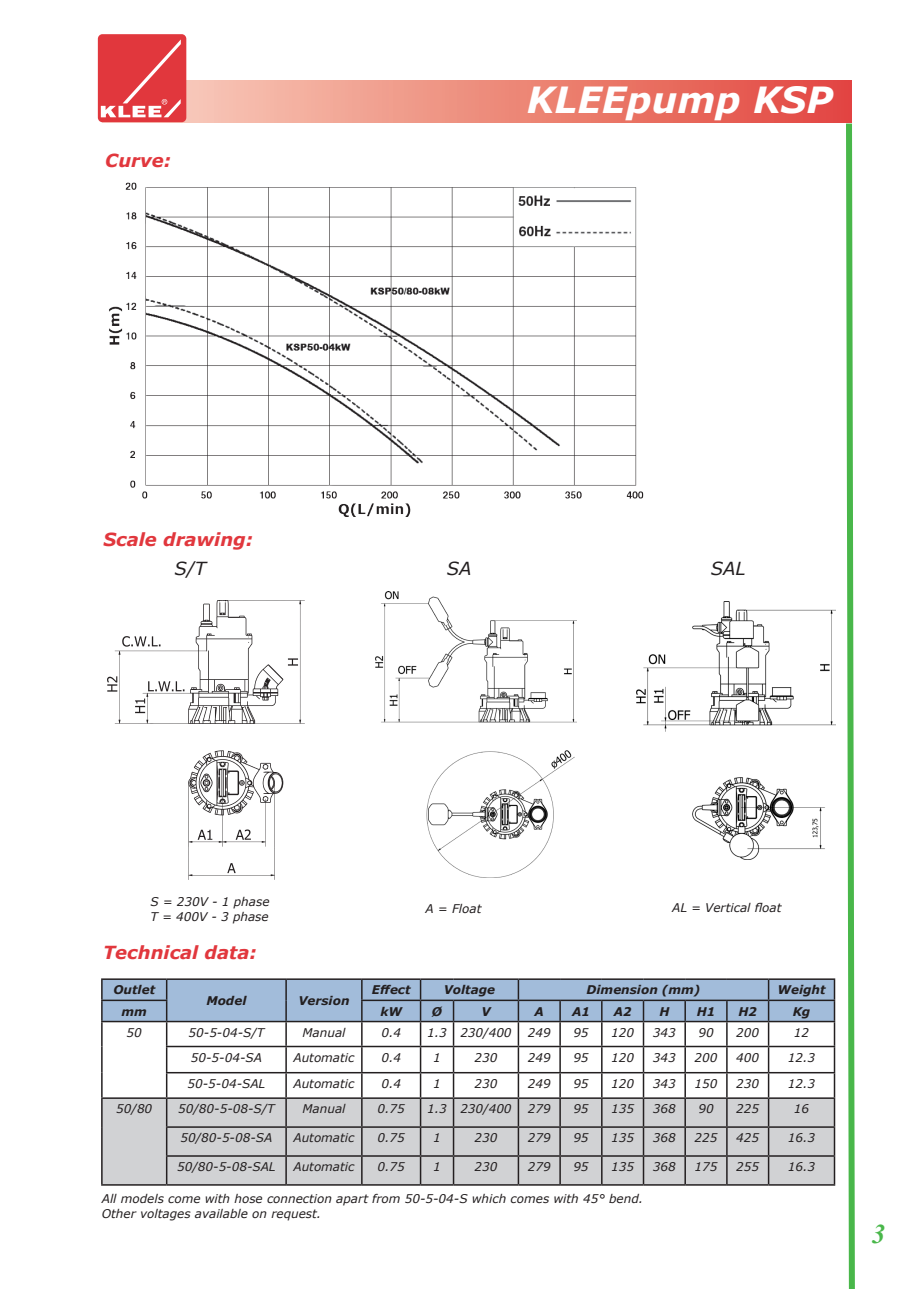
<style>
.page{position:relative;width:919px;height:1289px;background:#fff}
.page>*{position:absolute;margin:0;border:0;box-sizing:border-box;transform-origin:0 0}
.t1{font:italic 700 36px "Verdana";color:#fff}
.t2{font:italic 700 27px "Times New Roman";color:#49b74a}
.t3{font:italic 700 18px "Verdana";color:#e1373d}
.t4{font:italic 18px "Verdana";color:#231f20}
.t5{font:italic 12px "Verdana";color:#231f20}
.t6{font:italic 700 12px "Verdana";color:#231f20}
</style>
<div class="page">
<svg style="left:183px;top:80px;width:668px;height:42px;background:#ec8678"></svg>
<div style="left:98px;top:34px;width:88px;height:88px;background:#e1373d;border-radius:5px"></div>
<svg style="left:101px;top:39px;width:80px;height:78px"></svg>
<svg style="left:842px;top:118px;width:13px;height:1170px"></svg>
<img style="left:109px;top:182px;width:535px;height:335px">
<img style="left:107px;top:600px;width:197px;height:279px">
<img style="left:376px;top:591px;width:200px;height:286px">
<img style="left:637px;top:601px;width:198px;height:258px">
<hr style="left:101px;top:978px;width:66px;height:1px;background:#231f20">
<hr style="left:167px;top:978px;width:119px;height:1px;background:#231f20">
<hr style="left:286px;top:978px;width:76px;height:1px;background:#231f20">
<hr style="left:362px;top:978px;width:58px;height:1px;background:#231f20">
<hr style="left:420px;top:978px;width:33px;height:1px;background:#231f20">
<hr style="left:453px;top:978px;width:65px;height:1px;background:#231f20">
<hr style="left:518px;top:978px;width:42px;height:1px;background:#231f20">
<hr style="left:560px;top:978px;width:41px;height:1px;background:#231f20">
<hr style="left:601px;top:978px;width:42px;height:1px;background:#231f20">
<hr style="left:643px;top:978px;width:42px;height:1px;background:#231f20">
<hr style="left:685px;top:978px;width:41px;height:1px;background:#231f20">
<hr style="left:726px;top:978px;width:42px;height:1px;background:#231f20">
<hr style="left:768px;top:978px;width:67px;height:1px;background:#231f20">
<svg style="left:101px;top:979px;width:734px;height:205px"></svg>
<hr style="left:768px;top:1155px;width:67px;height:1px;background:#231f20">
<hr style="left:767px;top:1156px;width:2px;height:28px;background:#231f20">
<hr style="left:833px;top:1156px;width:2px;height:28px;background:#231f20">
<hr style="left:101px;top:1184px;width:66px;height:1px;background:#231f20">
<hr style="left:167px;top:1184px;width:119px;height:1px;background:#231f20">
<hr style="left:286px;top:1184px;width:76px;height:1px;background:#231f20">
<hr style="left:362px;top:1184px;width:58px;height:1px;background:#231f20">
<hr style="left:420px;top:1184px;width:33px;height:1px;background:#231f20">
<hr style="left:453px;top:1184px;width:65px;height:1px;background:#231f20">
<hr style="left:518px;top:1184px;width:42px;height:1px;background:#231f20">
<hr style="left:560px;top:1184px;width:41px;height:1px;background:#231f20">
<hr style="left:601px;top:1184px;width:42px;height:1px;background:#231f20">
<hr style="left:643px;top:1184px;width:42px;height:1px;background:#231f20">
<hr style="left:685px;top:1184px;width:41px;height:1px;background:#231f20">
<hr style="left:726px;top:1184px;width:42px;height:1px;background:#231f20">
<hr style="left:768px;top:1184px;width:67px;height:1px;background:#231f20">
<p class="t3" style="left:105px;top:147px;width:67px">Curve:</p>
<p class="t1" style="left:526px;top:74px;width:307px">KLEEpump KSP</p>
<p class="t3" style="left:103px;top:527px;width:151px">Scale drawing:</p>
<p class="t4" style="left:174px;top:556px;width:33px">S/T</p>
<p class="t4" style="left:447px;top:556px;width:26px">SA</p>
<p class="t4" style="left:711px;top:556px;width:36px">SAL</p>
<p class="t5" style="left:150px;top:893px;width:121px">S = 230V - 1 phase</p>
<p class="t5" style="left:150px;top:908px;width:120px">T = 400V - 3 phase</p>
<p class="t3" style="left:103px;top:939px;width:155px">Technical data:</p>
<p class="t5" style="left:425px;top:900px;width:57px">A = Float</p>
<p class="t5" style="left:672px;top:899px;width:111px">AL = Vertical float</p>
<p class="t6" style="left:372px;top:981px;width:40px">Effect</p>
<p class="t6" style="left:444px;top:981px;width:53px">Voltage</p>
<p class="t6" style="left:586px;top:981px;width:115px">Dimension (mm)</p>
<p class="t6" style="left:777px;top:981px;width:50px">Weight</p>
<p class="t6" style="left:113px;top:981px;width:43px">Outlet</p>
<p class="t6" style="left:206px;top:992px;width:42px">Model</p>
<p class="t6" style="left:298px;top:992px;width:53px">Version</p>
<p class="t6" style="left:121px;top:1002px;width:27px">mm</p>
<p class="t6" style="left:380px;top:1002px;width:23px">kW</p>
<p class="t6" style="left:432px;top:1002px;width:12px">Ø</p>
<p class="t6" style="left:481px;top:1002px;width:11px">V</p>
<p class="t6" style="left:534px;top:1002px;width:11px">A</p>
<p class="t6" style="left:572px;top:1002px;width:19px">A1</p>
<p class="t6" style="left:613px;top:1002px;width:19px">A2</p>
<p class="t6" style="left:659px;top:1002px;width:12px">H</p>
<p class="t6" style="left:696px;top:1002px;width:20px">H1</p>
<p class="t6" style="left:738px;top:1002px;width:20px">H2</p>
<p class="t6" style="left:792px;top:1002px;width:19px">Kg</p>
<p class="t5" style="left:127px;top:1024px;width:17px">50</p>
<p class="t5" style="left:188px;top:1024px;width:77px">50-5-04-S/T</p>
<p class="t5" style="left:302px;top:1024px;width:45px">Manual</p>
<p class="t5" style="left:381px;top:1024px;width:21px">0.4</p>
<p class="t5" style="left:427px;top:1024px;width:21px">1.3</p>
<p class="t5" style="left:460px;top:1024px;width:53px">230/400</p>
<p class="t5" style="left:527px;top:1024px;width:24px">249</p>
<p class="t5" style="left:573px;top:1024px;width:17px">95</p>
<p class="t5" style="left:611px;top:1024px;width:24px">120</p>
<p class="t5" style="left:653px;top:1024px;width:24px">343</p>
<p class="t5" style="left:698px;top:1024px;width:17px">90</p>
<p class="t5" style="left:736px;top:1024px;width:24px">200</p>
<p class="t5" style="left:793px;top:1024px;width:17px">12</p>
<p class="t5" style="left:191px;top:1049px;width:72px">50-5-04-SA</p>
<p class="t5" style="left:293px;top:1049px;width:62px">Automatic</p>
<p class="t5" style="left:381px;top:1049px;width:21px">0.4</p>
<p class="t5" style="left:433px;top:1049px;width:9px">1</p>
<p class="t5" style="left:474px;top:1049px;width:24px">230</p>
<p class="t5" style="left:527px;top:1049px;width:24px">249</p>
<p class="t5" style="left:573px;top:1049px;width:17px">95</p>
<p class="t5" style="left:611px;top:1049px;width:24px">120</p>
<p class="t5" style="left:653px;top:1049px;width:24px">343</p>
<p class="t5" style="left:694px;top:1049px;width:24px">200</p>
<p class="t5" style="left:736px;top:1049px;width:24px">400</p>
<p class="t5" style="left:787px;top:1049px;width:29px">12.3</p>
<p class="t5" style="left:187px;top:1075px;width:79px">50-5-04-SAL</p>
<p class="t5" style="left:293px;top:1075px;width:62px">Automatic</p>
<p class="t5" style="left:381px;top:1075px;width:21px">0.4</p>
<p class="t5" style="left:433px;top:1075px;width:9px">1</p>
<p class="t5" style="left:474px;top:1075px;width:24px">230</p>
<p class="t5" style="left:527px;top:1075px;width:24px">249</p>
<p class="t5" style="left:573px;top:1075px;width:17px">95</p>
<p class="t5" style="left:611px;top:1075px;width:24px">120</p>
<p class="t5" style="left:653px;top:1075px;width:24px">343</p>
<p class="t5" style="left:694px;top:1075px;width:24px">150</p>
<p class="t5" style="left:736px;top:1075px;width:24px">230</p>
<p class="t5" style="left:787px;top:1075px;width:29px">12.3</p>
<p class="t5" style="left:116px;top:1100px;width:37px">50/80</p>
<p class="t5" style="left:178px;top:1100px;width:98px">50/80-5-08-S/T</p>
<p class="t5" style="left:302px;top:1100px;width:45px">Manual</p>
<p class="t5" style="left:377px;top:1100px;width:29px">0.75</p>
<p class="t5" style="left:427px;top:1100px;width:21px">1.3</p>
<p class="t5" style="left:460px;top:1100px;width:53px">230/400</p>
<p class="t5" style="left:527px;top:1100px;width:24px">279</p>
<p class="t5" style="left:573px;top:1100px;width:17px">95</p>
<p class="t5" style="left:611px;top:1100px;width:24px">135</p>
<p class="t5" style="left:653px;top:1100px;width:24px">368</p>
<p class="t5" style="left:698px;top:1100px;width:17px">90</p>
<p class="t5" style="left:736px;top:1100px;width:24px">225</p>
<p class="t5" style="left:793px;top:1100px;width:17px">16</p>
<p class="t5" style="left:180px;top:1129px;width:93px">50/80-5-08-SA</p>
<p class="t5" style="left:293px;top:1129px;width:62px">Automatic</p>
<p class="t5" style="left:377px;top:1129px;width:29px">0.75</p>
<p class="t5" style="left:433px;top:1129px;width:9px">1</p>
<p class="t5" style="left:474px;top:1129px;width:24px">230</p>
<p class="t5" style="left:527px;top:1129px;width:24px">279</p>
<p class="t5" style="left:573px;top:1129px;width:17px">95</p>
<p class="t5" style="left:611px;top:1129px;width:24px">135</p>
<p class="t5" style="left:653px;top:1129px;width:24px">368</p>
<p class="t5" style="left:694px;top:1129px;width:24px">225</p>
<p class="t5" style="left:736px;top:1129px;width:24px">425</p>
<p class="t5" style="left:787px;top:1129px;width:29px">16.3</p>
<p class="t5" style="left:177px;top:1158px;width:100px">50/80-5-08-SAL</p>
<p class="t5" style="left:293px;top:1158px;width:62px">Automatic</p>
<p class="t5" style="left:377px;top:1158px;width:29px">0.75</p>
<p class="t5" style="left:433px;top:1158px;width:9px">1</p>
<p class="t5" style="left:474px;top:1158px;width:24px">230</p>
<p class="t5" style="left:527px;top:1158px;width:24px">279</p>
<p class="t5" style="left:573px;top:1158px;width:17px">95</p>
<p class="t5" style="left:611px;top:1158px;width:24px">135</p>
<p class="t5" style="left:653px;top:1158px;width:24px">368</p>
<p class="t5" style="left:694px;top:1158px;width:24px">175</p>
<p class="t5" style="left:736px;top:1158px;width:24px">255</p>
<p class="t5" style="left:787px;top:1158px;width:29px">16.3</p>
<p class="t5" style="left:102px;top:1190px;width:543px">All models come with hose connection apart from 50-5-04-S which comes with 45° bend.</p>
<p class="t5" style="left:102px;top:1205px;width:221px">Other voltages available on request.</p>
<p class="t2" style="left:871px;top:1214px;width:15px">3</p>
</div>
